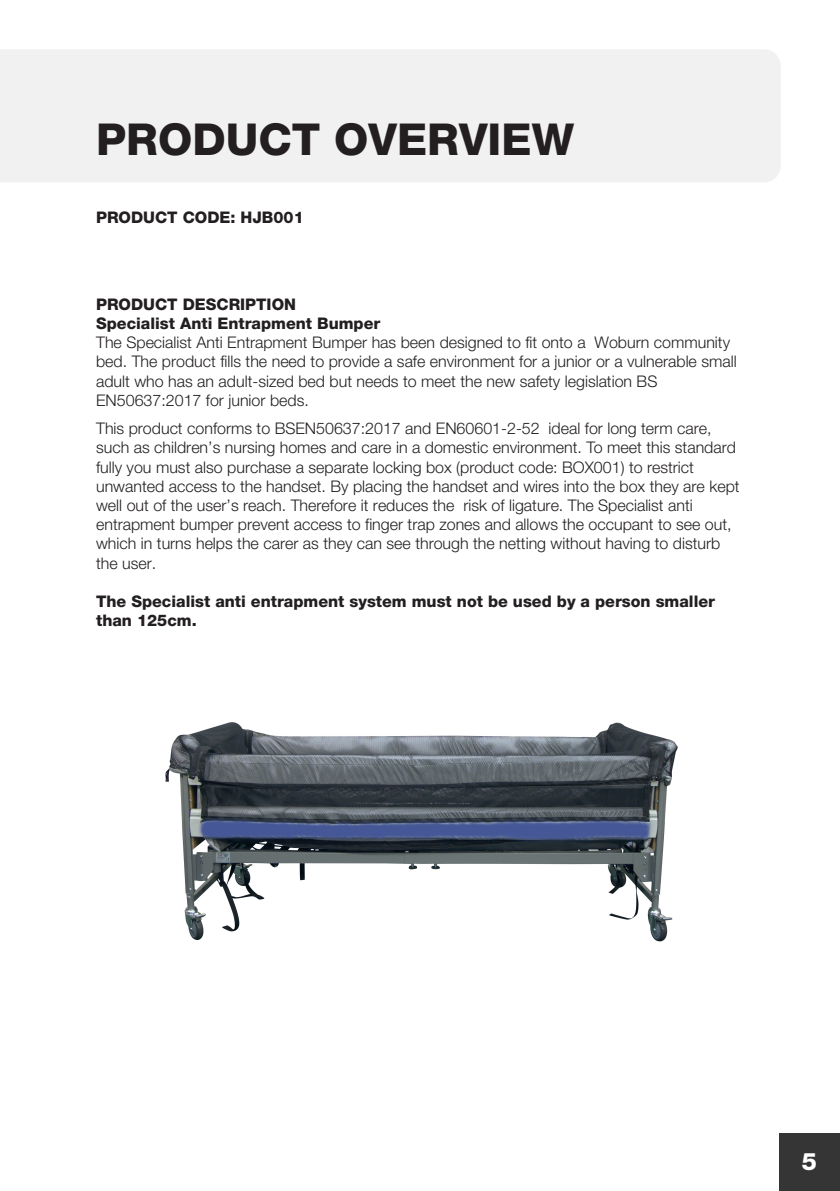
<style>
.page{position:relative;width:840px;height:1191px;background:#fff}
.page>*{position:absolute;margin:0;border:0;box-sizing:border-box;transform-origin:0 0}
.t1{font:800 44px "Helvetica Neue";color:#231f20}
.t2{font:800 24px "Helvetica Neue";color:#fff}
.t3{font:300 16px/19.2px "Helvetica Neue";color:#231f20}
.t4{font:800 16px/19.2px "Helvetica Neue";color:#231f20}
.s1{font-weight:800}
</style>
<div class="page">
<div style="left:778px;top:1133px;width:61px;height:58px;background:#353535"></div>
<div style="left:0;top:50px;width:780px;height:132px;background:#f1f1f1"></div>
<img style="left:165px;top:722px;width:513px;height:220px">
<p class="t1" style="left:96px;top:114px;width:479px">PRODUCT OVERVIEW</p>
<p class="t4" style="left:96px;top:207px;width:209px">PRODUCT CODE: HJB001</p>
<p class="t3" style="left:96px;top:294px;width:641px"><span class="s1">PRODUCT DESCRIPTION<br>Specialist Anti Entrapment Bumper<br></span>The Specialist Anti Entrapment Bumper has been designed to fit onto a Woburn community bed. The product fills the need to provide a safe environment for a junior or a vulnerable small adult who has an adult-sized bed but needs to meet the new safety legislation BS EN50637:2017 for junior beds.</p>
<p class="t3" style="left:96px;top:418px;width:644px">This product conforms to BSEN50637:2017 and EN60601-2-52 ideal for long term care, such as children’s nursing homes and care in a domestic environment. To meet this standard fully you must also purchase a separate locking box (product code: BOX001) to restrict unwanted access to the handset. By placing the handset and wires into the box they are kept well out of the user’s reach. Therefore it reduces the risk of ligature. The Specialist anti entrapment bumper prevent access to finger trap zones and allows the occupant to see out, which in turns helps the carer as they can see through the netting without having to disturb the user.</p>
<p class="t4" style="left:96px;top:591px;width:620px">The Specialist anti entrapment system must not be used by a person smaller than 125cm.</p>
<h2 class="t2" style="left:801px;top:1147px;width:17px">5</h2>
</div>
